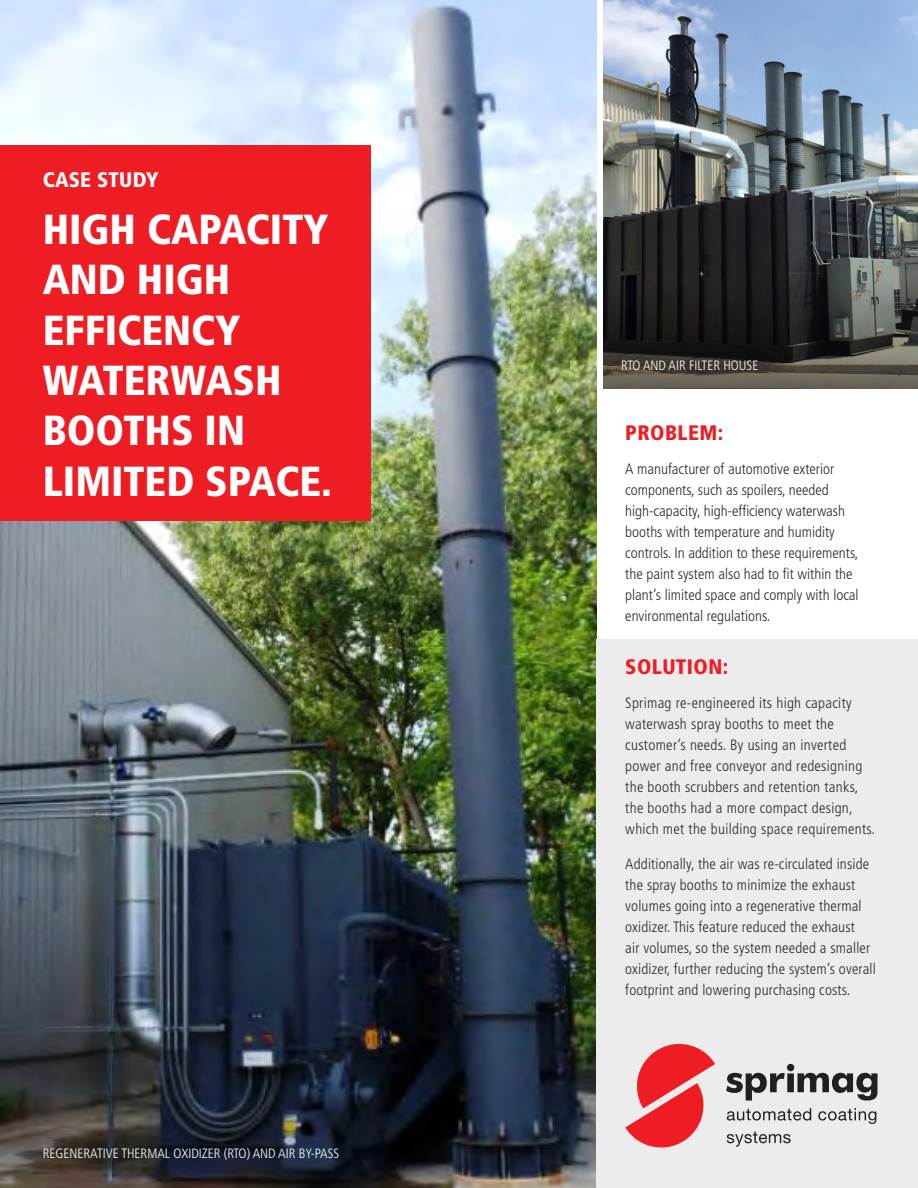
<style>
.page{position:relative;width:918px;height:1188px;background:#fff}
.page>*{position:absolute;margin:0;border:0;box-sizing:border-box;transform-origin:0 0}
.t1{font:900 condensed 42px/50.4px "Frutiger LT Std";color:#fff}
.t2{font:900 condensed 21px "Frutiger LT Std";letter-spacing:.02em;color:#ee1d23}
.t3{font:900 condensed 21px "Frutiger LT Std";letter-spacing:.01em;color:#fff}
.t4{font:300 condensed 15px/21px "Frutiger LT Std";letter-spacing:.01em;color:#2e2926}
.t5{font:300 condensed 13.5px "Frutiger LT Std";color:#fff}
</style>
<div class="page">
<img style="left:603px;top:0;width:315px;height:192px">
<svg style="left:603px;top:192px;width:315px;height:197px;background:#363634"></svg>
<img style="left:0;top:0;width:596px;height:1188px">
<div style="left:596px;top:640px;width:322px;height:548px;background:#edeced"></div>
<svg style="left:727px;top:1108px;width:84px;height:13px"></svg>
<svg style="left:818px;top:1108px;width:58px;height:16px"></svg>
<svg style="left:727px;top:1132px;width:64px;height:15px"></svg>
<svg style="left:726px;top:1064px;width:152px;height:37px"></svg>
<svg style="left:625px;top:1044px;width:90px;height:104px"></svg>
<div style="left:0;top:145px;width:371px;height:376px;background:#ee1d23"></div>
<h2 class="t3" style="left:43px;top:167px;width:117px">CASE STUDY</h2>
<h1 class="t1" style="left:43px;top:204px;width:291px">HIGH CAPACITY<br>AND HIGH<br>EFFICENCY<br>WATERWASH<br>BOOTHS IN<br>LIMITED SPACE.</h1>
<p class="t5" style="left:43px;top:1145px;width:298px">REGENERATIVE THERMAL OXIDIZER (RTO) AND AIR BY-PASS</p>
<p class="t5" style="left:621px;top:357px;width:139px">RTO AND AIR FILTER HOUSE</p>
<h2 class="t2" style="left:625px;top:420px;width:99px">PROBLEM:</h2>
<p class="t4" style="left:625px;top:459px;width:235px">A manufacturer of automotive exterior components, such as spoilers, needed high-capacity, high-efficiency waterwash booths with temperature and humidity controls. In addition to these requirements, the paint system also had to fit within the plant’s limited space and comply with local environmental regulations.</p>
<h2 class="t2" style="left:625px;top:654px;width:104px">SOLUTION:</h2>
<p class="t4" style="left:625px;top:693px;width:251px">Sprimag re-engineered its high capacity waterwash spray booths to meet the customer’s needs. By using an inverted power and free conveyor and redesigning the booth scrubbers and retention tanks, the booths had a more compact design, which met the building space requirements.</p>
<p class="t4" style="left:625px;top:853px;width:252px">Additionally, the air was re-circulated inside the spray booths to minimize the exhaust volumes going into a regenerative thermal oxidizer. This feature reduced the exhaust<br>air volumes, so the system needed a smaller oxidizer, further reducing the system’s overall footprint and lowering purchasing costs.</p>
</div>
